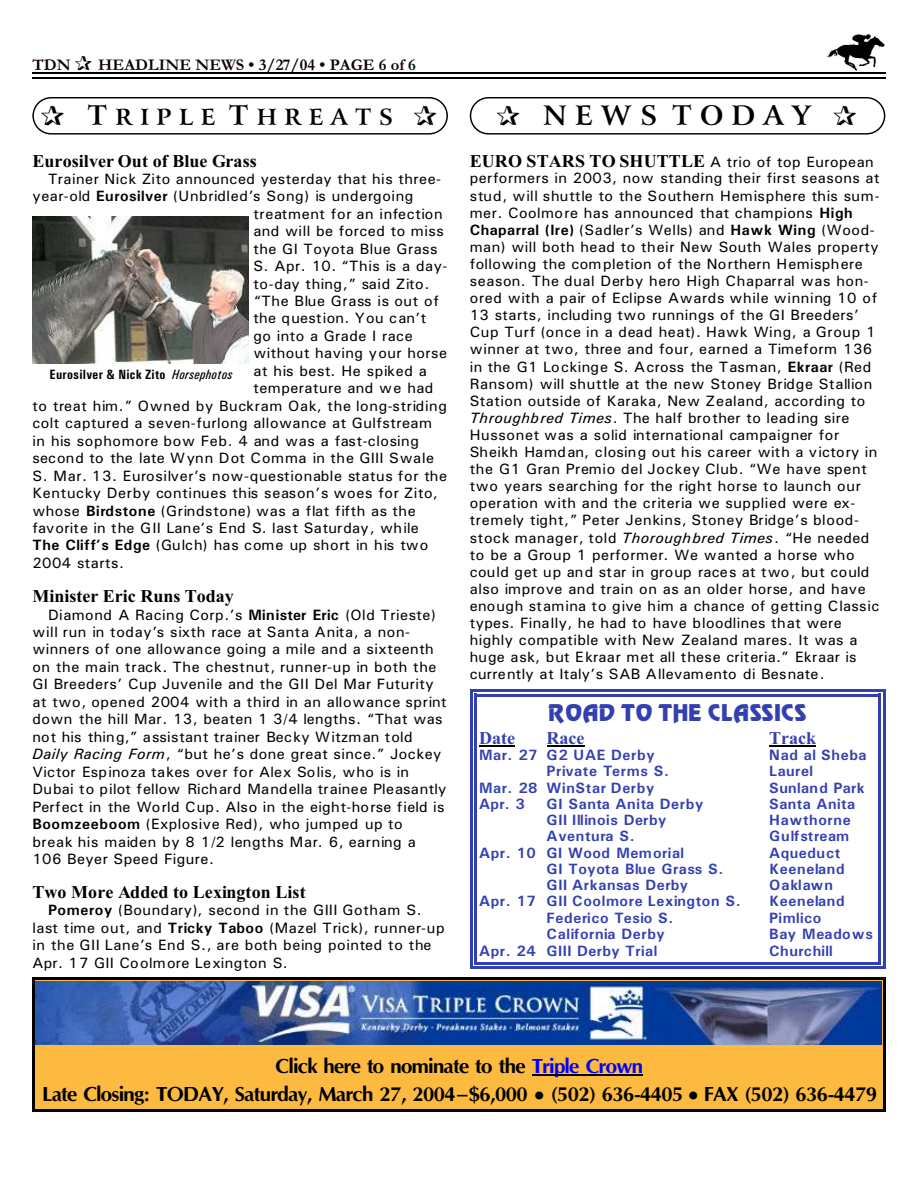
<style>
.page{position:relative;width:918px;height:1188px;background:#fff}
.page>*{position:absolute;margin:0;border:0;box-sizing:border-box;transform-origin:0 0}
.t1{font:700 27px "Arrus BT";letter-spacing:.305em;color:#000}
.t2{font:22.35px "Revenue";letter-spacing:.01em;color:#3340b0}
.t3{font:700 22.35px "Arrus BT";color:#000}
.t4{font:700 21px/27.6px "Optane";letter-spacing:-.045em;color:#000;text-align:center}
.t5{font:700 18px "Times New Roman";letter-spacing:.005em;color:#000}
.t6{font:700 18px "Times New Roman";color:#3340b0}
.t7{font:700 16.5px "Garamond";letter-spacing:.005em;color:#0f0000}
.t8{font:15px/17.1px "Univers";letter-spacing:.03em;color:#000}
.t9{font:700 15px "Univers";letter-spacing:.04em;color:#3340b0}
.t10{font:15px "Univers";letter-spacing:.01em;color:#000}
.t11{font:700 15px "Univers";letter-spacing:.06em;color:#3340b0}
.t12{font:700 15px "Univers";letter-spacing:.01em;color:#3340b0}
.t13{font:700 13.5px "Univers Condensed";letter-spacing:.02em;color:#000}
.s1{color:#001400}
.s2{font-size:27px}
.s3{font-weight:700}
.s4{font-style:italic}
.s5{font-weight:400;font-style:italic}
.s6{font-family:"Univers";font-weight:400;font-size:15px}
.s7{color:#00f}
</style>
<div class="page">
<img style="left:826px;top:34px;width:59px;height:36px">
<hr style="left:32px;top:72px;width:853px;height:1px;background:#000">
<hr style="left:32px;top:77px;width:853px;height:2px;background:#000">
<div style="left:32px;top:97px;width:416px;height:38px;border:1px solid #000;border-radius:18px"></div>
<img style="left:33px;top:217px;width:216px;height:147px">
<div style="left:470px;top:97px;width:415px;height:38px;border:1px solid #000;border-radius:18px"></div>
<hr style="left:479px;top:746px;width:36px;height:1px;background:#000">
<hr style="left:547px;top:746px;width:37px;height:1px;background:#000">
<hr style="left:769px;top:746px;width:47px;height:1px;background:#000">
<hr style="left:474px;top:694px;width:3px;height:270px;background:#3340b0">
<hr style="left:878px;top:694px;width:3px;height:270px;background:#3340b0">
<hr style="left:474px;top:694px;width:407px;height:2px;background:#3340b0">
<hr style="left:474px;top:962px;width:407px;height:2px;background:#3340b0">
<hr style="left:470px;top:689px;width:3px;height:280px;background:#3340b0">
<hr style="left:883px;top:689px;width:2px;height:280px;background:#3340b0">
<hr style="left:470px;top:689px;width:415px;height:3px;background:#3340b0">
<hr style="left:470px;top:966px;width:415px;height:3px;background:#3340b0">
<div style="left:32px;top:977px;width:853px;height:135px;background:#fcba40"></div>
<img style="left:35px;top:982px;width:846px;height:63px">
<hr style="left:532px;top:1075px;width:110px;height:1px;background:#000">
<hr style="left:32px;top:977px;width:3px;height:135px;background:#000">
<hr style="left:883px;top:977px;width:2px;height:135px;background:#000">
<hr style="left:32px;top:977px;width:853px;height:3px;background:#000">
<hr style="left:32px;top:1110px;width:853px;height:2px;background:#000">
<p class="t7" style="left:32px;top:59px;width:40px">TDN</p>
<p class="t7" style="left:98px;top:59px;width:319px">HEADLINE NEWS • 3/27/04 • PAGE 6 of <span class="s1">6</span></p>
<h2 class="t3" style="left:88px;top:108px;width:307px"><span class="s2">T</span> R I P L E <span class="s2">T</span> H R E A T S</h2>
<p class="t5" style="left:32px;top:154px;width:226px">Eurosilver Out of Blue Grass</p>
<p class="t8" style="left:48px;top:171px;width:395px">Trainer Nick Zito announced yesterday that his three-</p>
<p class="t8" style="left:32px;top:189px;width:383px">year-old <span class="s3">Eurosilver</span> (Unbridled’s Song) is undergoing</p>
<p class="t8" style="left:253px;top:206px;width:191px">treatment for an infection</p>
<p class="t8" style="left:253px;top:224px;width:192px">and will be forced to miss</p>
<p class="t8" style="left:253px;top:241px;width:186px">the GI Toyota Blue Grass</p>
<p class="t8" style="left:253px;top:259px;width:196px">S. Apr. 10. “This is a day-</p>
<p class="t8" style="left:253px;top:276px;width:178px">to-day thing,” said Zito.</p>
<p class="t8" style="left:253px;top:294px;width:187px">“The Blue Grass is out of</p>
<p class="t8" style="left:253px;top:311px;width:174px">the question. You can’t</p>
<p class="t8" style="left:253px;top:329px;width:161px">go into a Grade I race</p>
<p class="t8" style="left:253px;top:346px;width:195px">without having your horse</p>
<p class="t8" style="left:253px;top:363px;width:175px">at his best. He spiked a</p>
<p class="t8" style="left:253px;top:381px;width:181px">temperature and we had</p>
<p class="t8" style="left:32px;top:398px;width:416px">to treat him.” Owned by Buckram Oak, the long-striding</p>
<p class="t8" style="left:32px;top:416px;width:401px">colt captured a seven-furlong allowance at Gulfstream</p>
<p class="t8" style="left:32px;top:433px;width:388px">in his sophomore bow Feb. 4 and was a fast-closing</p>
<p class="t10" style="left:32px;top:453px;width:403px">second to the late Wynn Dot Comma in the GIII Swale</p>
<p class="t8" style="left:32px;top:468px;width:416px">S. Mar. 13. Eurosilver’s now-questionable status for the</p>
<p class="t8" style="left:32px;top:486px;width:407px">Kentucky Derby continues this season’s woes for Zito,</p>
<p class="t8" style="left:32px;top:503px;width:385px">whose <span class="s3">Birdstone</span> (Grindstone) was a flat fifth as the</p>
<p class="t10" style="left:32px;top:523px;width:388px">favorite in the GII Lane’s End S. last Saturday, while</p>
<p class="t10" style="left:32px;top:540px;width:398px"><span class="s3">The Cliff’s Edge</span> (Gulch) has come up short in his two</p>
<p class="t8" style="left:32px;top:556px;width:93px">2004 starts.</p>
<p class="t5" style="left:32px;top:590px;width:203px">Minister Eric Runs Today</p>
<p class="t8" style="left:32px;top:607px;width:416px;text-indent:16px">Diamond A Racing Corp.’s <span class="s3">Minister Eric</span> (Old Trieste) will run in today’s sixth race at Santa Anita, a non&shy;winners of one allowance going a mile and a sixteenth on the main track. The chestnut, runner-up in both the GI Breeders’ Cup Juvenile and the GII Del Mar Futurity at two, opened 2004 with a third in an allowance sprint down the hill Mar. 13, beaten 1 3/4 lengths. “That was not his thing,” assistant trainer Becky Witzman told <span class="s4">Daily Racing Form</span>, “but he’s done great since.” Jockey Victor Espinoza takes over for Alex Solis, who is in Dubai to pilot fellow Richard Mandella trainee Pleasantly Perfect in the World Cup. Also in the eight-horse field is <span class="s3">Boomzeeboom</span> (Explosive Red), who jumped up to break his maiden by 8 1/2 lengths Mar. 6, earning a 106 Beyer Speed Figure.</p>
<p class="t5" style="left:32px;top:886px;width:275px">Two More Added to Lexington List</p>
<p class="t8" style="left:32px;top:903px;width:414px;text-indent:16px"><span class="s3">Pomeroy</span> (Boundary), second in the GIII Gotham S. last time out, and <span class="s3">Tricky Taboo</span> (Mazel Trick), runner-up in the GII Lane’s End S., are both being pointed to the Apr. 17 GII Coolmore Lexington S.</p>
<p class="t13" style="left:50px;top:370px;width:184px">Eurosilver &amp; Nick Zito <span class="s5">Horsephotos</span></p>
<h1 class="t1" style="left:543px;top:105px;width:269px">NEWS TODAY</h1>
<p class="t5" style="left:470px;top:154px;width:405px">EURO STARS TO SHUTTLE <span class="s6">A trio of top European</span></p>
<p class="t8" style="left:470px;top:171px;width:411px">performers in 2003, now standing their first seasons at stud, will shuttle to the Southern Hemisphere this sum&shy;mer. Coolmore has announced that champions <span class="s3">High Chaparral (Ire)</span> (Sadler’s Wells) and <span class="s3">Hawk Wing</span> (Wood&shy;man) will both head to their New South Wales property following the completion of the Northern Hemisphere season. The dual Derby hero High Chaparral was hon&shy;ored with a pair of Eclipse Awards while winning 10 of 13 starts, including two runnings of the GI Breeders’ Cup Turf (once in a dead heat). Hawk Wing, a Group 1 winner at two, three and four, earned a Timeform 136 in the G1 Lockinge S. Across the Tasman, <span class="s3">Ekraar</span> (Red Ransom) will shuttle at the new Stoney Bridge Stallion Station outside of Karaka, New Zealand, according to <span class="s4">Throughbred Times</span>. The half brother to leading sire Hussonet was a solid international campaigner for Sheikh Hamdan, closing out his career with a victory in the G1 Gran Premio del Jockey Club. “We have spent two years searching for the right horse to launch our operation with and the criteria we supplied were ex&shy;tremely tight,” Peter Jenkins, Stoney Bridge’s blood&shy;stock manager, told <span class="s4">Thoroughbred Times</span>. “He needed to be a Group 1 performer. We wanted a horse who could get up and star in group races at two, but could also improve and train on as an older horse, and have enough stamina to give him a chance of getting Classic types. Finally, he had to have bloodlines that were highly compatible with New Zealand mares. It was a huge ask, but Ekraar met all these criteria.” Ekraar is currently at Italy’s SAB Allevamento di Besnate.</p>
<h2 class="t2" style="left:549px;top:704px;width:260px">ROAD TO THE CLASSICS</h2>
<p class="t6" style="left:479px;top:732px;width:37px">Date</p>
<p class="t6" style="left:547px;top:732px;width:39px">Race</p>
<p class="t6" style="left:769px;top:732px;width:48px">Track</p>
<p class="t9" style="left:479px;top:750px;width:177px">Mar. 27 G2 UAE Derby</p>
<p class="t9" style="left:769px;top:750px;width:99px">Nad al Sheba</p>
<p class="t9" style="left:547px;top:766px;width:124px">Private Terms S.</p>
<p class="t9" style="left:769px;top:766px;width:45px">Laurel</p>
<p class="t9" style="left:479px;top:782px;width:177px">Mar. 28 WinStar Derby</p>
<p class="t9" style="left:769px;top:782px;width:97px">Sunland Park</p>
<p class="t9" style="left:479px;top:798px;width:47px">Apr. 3</p>
<p class="t9" style="left:547px;top:798px;width:158px">GI Santa Anita Derby</p>
<p class="t9" style="left:769px;top:798px;width:87px">Santa Anita</p>
<p class="t9" style="left:547px;top:815px;width:121px">GII Illinois Derby</p>
<p class="t9" style="left:769px;top:815px;width:83px">Hawthorne</p>
<p class="t9" style="left:547px;top:831px;width:90px">Aventura S.</p>
<p class="t11" style="left:769px;top:831px;width:81px">Gulfstream</p>
<p class="t9" style="left:479px;top:847px;width:206px">Apr. 10 GI Wood Memorial</p>
<p class="t9" style="left:769px;top:847px;width:72px">Aqueduct</p>
<p class="t9" style="left:547px;top:864px;width:178px">GI Toyota Blue Grass S.</p>
<p class="t9" style="left:769px;top:864px;width:77px">Keeneland</p>
<p class="t9" style="left:547px;top:880px;width:143px">GII Arkansas Derby</p>
<p class="t11" style="left:769px;top:880px;width:65px">Oaklawn</p>
<p class="t9" style="left:479px;top:896px;width:263px">Apr. 17 GII Coolmore Lexington S.</p>
<p class="t9" style="left:769px;top:896px;width:77px">Keeneland</p>
<p class="t9" style="left:547px;top:913px;width:128px">Federico Tesio S.</p>
<p class="t9" style="left:769px;top:913px;width:53px">Pimlico</p>
<p class="t9" style="left:547px;top:929px;width:120px">California Derby</p>
<p class="t11" style="left:769px;top:929px;width:105px">Bay Meadows</p>
<p class="t9" style="left:479px;top:945px;width:180px">Apr. 24 GIII Derby Trial</p>
<p class="t12" style="left:769px;top:945px;width:65px">Churchill</p>
<h3 class="t4" style="left:42px;top:1052px;width:837px">Click here to nominate to the <span class="s7">Triple Crown<br></span>Late Closing: TODAY, Saturday, March 27, 2004 $6,000 (502) 636-4405 FAX (502) 636-4479</h3>
</div>
